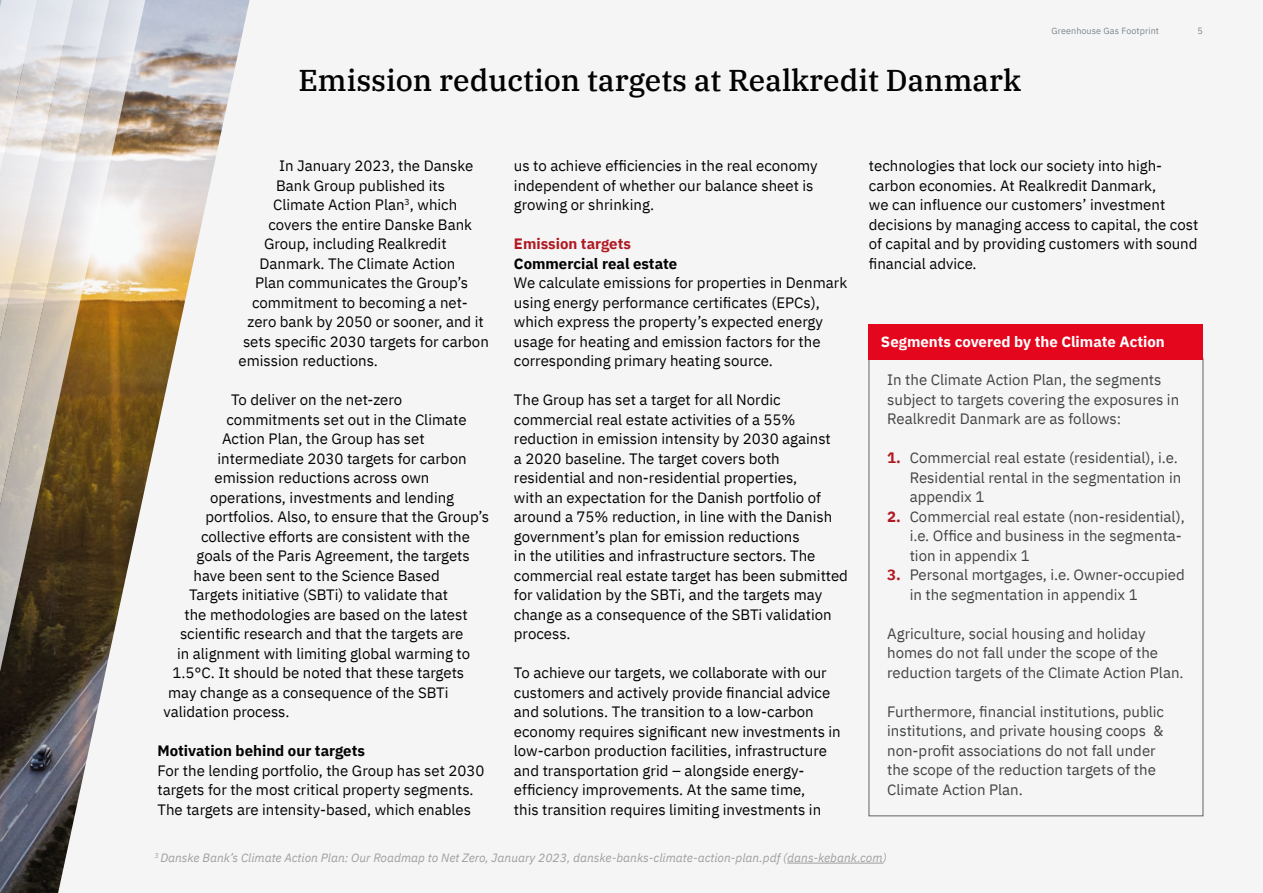
<style>
.page{position:relative;width:1263px;height:893px;background:#f5f5f5}
.page>*{position:absolute;margin:0;border:0;box-sizing:border-box;transform-origin:0 0}
.t1{font:500 30px "IBM Plex Serif";color:#020203}
.t2{font:15px/19.5px "IBM Plex Sans";color:#020203}
.t3{font:15px/19.5px "IBM Plex Sans";color:#424343}
.t4{font:700 15px "IBM Plex Sans";color:#020203}
.t5{font:700 15px "IBM Plex Sans";color:#fff}
.t6{font:700 15px "IBM Plex Sans";color:#b11922}
.t7{font:italic 12px "IBM Plex Sans";color:#9f9f9f}
.t8{font:9px "IBM Plex Sans";letter-spacing:.005em;color:#7d8891}
.s1{font-weight:700;color:#b11922}
</style>
<div class="page">
<svg style="left:0;top:744px;width:66px;height:149px"></svg>
<svg style="left:52px;top:0;width:14px;height:744px"></svg>
<svg style="left:0;top:0;width:52px;height:744px"></svg>
<hr style="left:787px;top:863px;width:96px;height:1px;background:#9f9f9f">
<svg style="left:66px;top:0;width:184px;height:856px"></svg>
<div style="left:869px;top:324px;width:334px;height:35px;background:#e3061c"></div>
<h1 class="t1" style="left:298px;top:57px;width:724px">Emission reduction targets at Realkredit Danmark</h1>
<p class="t8" style="left:1051px;top:24px;width:109px">Greenhouse Gas Footprint</p>
<p class="t8" style="left:1197px;top:24px;width:7px">5</p>
<p class="t2" style="left:279px;top:155px;width:196px">In January 2023, the Danske</p>
<p class="t2" style="left:276px;top:174px;width:171px">Bank Group published its</p>
<p class="t2" style="left:273px;top:194px;width:186px">Climate Action Plan<sup>3</sup>, which</p>
<p class="t2" style="left:268px;top:213px;width:205px">covers the entire Danske Bank</p>
<p class="t2" style="left:264px;top:233px;width:184px">Group, including Realkredit</p>
<p class="t2" style="left:259px;top:252px;width:197px">Danmark. The Climate Action</p>
<p class="t2" style="left:255px;top:272px;width:215px">Plan communicates the Group’s</p>
<p class="t2" style="left:252px;top:291px;width:217px">commitment to becoming a net-</p>
<p class="t2" style="left:247px;top:311px;width:238px">zero bank by 2050 or sooner, and it</p>
<p class="t2" style="left:243px;top:330px;width:247px">sets specific 2030 targets for carbon</p>
<p class="t2" style="left:238px;top:350px;width:141px">emission reductions.</p>
<p class="t2" style="left:231px;top:389px;width:173px">To deliver on the net-zero</p>
<p class="t2" style="left:226px;top:408px;width:242px">commitments set out in the Climate</p>
<p class="t2" style="left:222px;top:428px;width:204px">Action Plan, the Group has set</p>
<p class="t2" style="left:217px;top:447px;width:251px">intermediate 2030 targets for carbon</p>
<p class="t2" style="left:214px;top:467px;width:216px">emission reductions across own</p>
<p class="t2" style="left:210px;top:486px;width:246px">operations, investments and lending</p>
<p class="t2" style="left:205px;top:506px;width:285px">portfolios. Also, to ensure that the Group’s</p>
<p class="t2" style="left:201px;top:525px;width:270px">collective efforts are consistent with the</p>
<p class="t2" style="left:196px;top:545px;width:275px">goals of the Paris Agreement, the targets</p>
<p class="t2" style="left:193px;top:564px;width:248px">have been sent to the Science Based</p>
<p class="t2" style="left:189px;top:584px;width:261px">Targets initiative (SBTi) to validate that</p>
<p class="t2" style="left:184px;top:603px;width:285px">the methodologies are based on the latest</p>
<p class="t2" style="left:180px;top:623px;width:285px">scientific research and that the targets are</p>
<p class="t2" style="left:177px;top:642px;width:295px">in alignment with limiting global warming to</p>
<p class="t2" style="left:172px;top:662px;width:293px">1.5°C. It should be noted that these targets</p>
<p class="t2" style="left:168px;top:681px;width:282px">may change as a consequence of the SBTi</p>
<p class="t2" style="left:163px;top:701px;width:128px">validation process.</p>
<p class="t4" style="left:157px;top:739px;width:209px">Motivation behind our targets</p>
<p class="t2" style="left:157px;top:759px;width:329px">For the lending portfolio, the Group has set 2030 targets for the most critical property segments.<br>The targets are intensity-based, which enables</p>
<p class="t2" style="left:514px;top:155px;width:305px">us to achieve efficiencies in the real economy independent of whether our balance sheet is growing or shrinking.</p>
<p class="t6" style="left:514px;top:232px;width:119px">Emission targets</p>
<p class="t4" style="left:514px;top:251px;width:165px">Commercial real estate</p>
<p class="t2" style="left:514px;top:272px;width:335px">We calculate emissions for properties in Denmark using energy performance certificates (EPCs), which express the property’s expected energy usage for heating and emission factors for the corresponding primary heating source.</p>
<p class="t2" style="left:514px;top:389px;width:336px">The Group has set a target for all Nordic commercial real estate activities of a 55% reduction in emission intensity by 2030 against<br>a 2020 baseline. The target covers both residential and non-residential properties,<br>with an expectation for the Danish portfolio of around a 75% reduction, in line with the Danish government’s plan for emission reductions<br>in the utilities and infrastructure sectors. The commercial real estate target has been submitted for validation by the SBTi, and the targets may change as a consequence of the SBTi validation process.</p>
<p class="t2" style="left:514px;top:662px;width:328px">To achieve our targets, we collaborate with our customers and actively provide financial advice and solutions. The transition to a low-carbon economy requires significant new investments in low-carbon production facilities, infrastructure and transportation grid – alongside energy&shy;efficiency improvements. At the same time,<br>this transition requires limiting investments in</p>
<p class="t2" style="left:869px;top:155px;width:331px">technologies that lock our society into high&shy;carbon economies. At Realkredit Danmark,<br>we can influence our customers’ investment decisions by managing access to capital, the cost of capital and by providing customers with sound financial advice.</p>
<p class="t5" style="left:881px;top:330px;width:285px">Segments covered by the Climate Action</p>
<p class="t3" style="left:887px;top:369px;width:294px">In the Climate Action Plan, the segments subject to targets covering the exposures in<br>Realkredit Danmark are as follows:</p>
<p class="t3" style="left:910px;top:447px;width:273px;text-indent:-22px"><span class="s1">1.</span> Commercial real estate (residential), i.e.<br>Residential rental in the segmentation in appendix 1</p>
<p class="t3" style="left:910px;top:505px;width:277px;text-indent:-22px"><span class="s1">2.</span> Commercial real estate (non-residential), i.e. Office and business in the segmenta&shy;tion in appendix 1</p>
<p class="t3" style="left:910px;top:564px;width:276px;text-indent:-22px"><span class="s1">3.</span> Personal mortgages, i.e. Owner-occupied in the segmentation in appendix 1</p>
<p class="t3" style="left:887px;top:622px;width:298px">Agriculture, social housing and holiday homes do not fall under the scope of the reduction targets of the Climate Action Plan.</p>
<p class="t3" style="left:887px;top:700px;width:278px">Furthermore, financial institutions, public institutions, and private housing coops &amp; non-profit associations do not fall under the scope of the reduction targets of the Climate Action Plan.</p>
<p class="t7" style="left:154px;top:848px;width:734px"><sup>3</sup> Danske Bank’s Climate Action Plan: Our Roadmap to Net Zero, January 2023, danske-banks-climate-action-plan.pdf (dans-kebank.com)</p>
</div>
